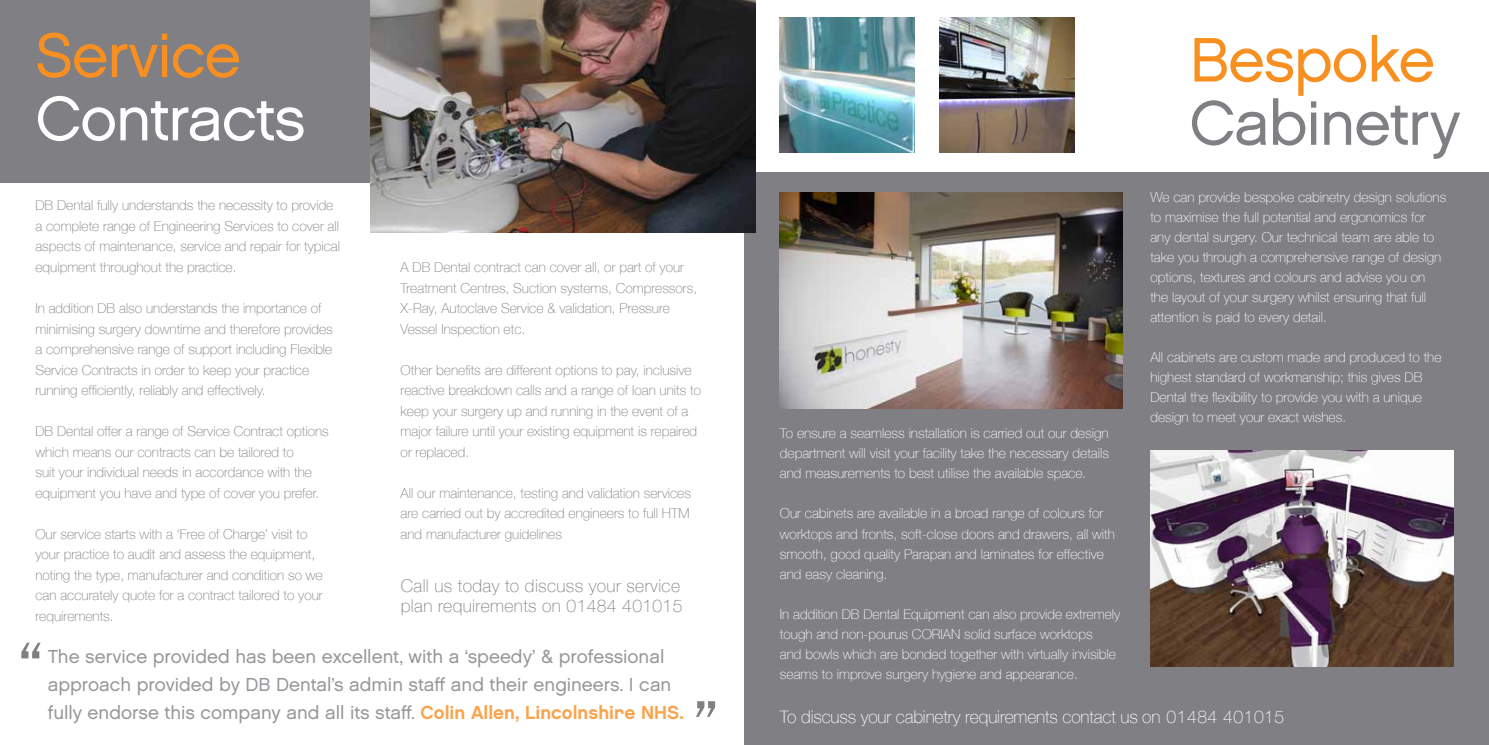
<style>
.page{position:relative;width:1489px;height:745px;background:#fff}
.page>*{position:absolute;margin:0;border:0;box-sizing:border-box;transform-origin:0 0}
.t1{font:73.5px "Franklin Gothic";color:#807f83}
.t2{font:62.5px "Chalet London Nineteen Sixty";letter-spacing:-.02em;color:#f79020}
.t3{font:62.5px "Chalet London Nineteen Sixty";letter-spacing:-.02em;color:#807f83}
.t4{font:62.5px "Chalet London Nineteen Sixty";letter-spacing:-.02em;color:#fff}
.t5{font:18.75px/27.5px "Chalet London Nineteen Sixty";color:#97969a}
.t6{font:100 17.5px/20.5px "Helvetica Neue LT";letter-spacing:.02em;color:#807f83}
.t7{font:100 17.5px "Helvetica Neue LT";letter-spacing:-.01em;color:#fff}
.t8{font:100 13.75px/20.5px "Helvetica Neue LT";color:#807f83}
.t9{font:100 13.75px/20px "Helvetica Neue LT";color:#fff}
.s1{font-family:"Chalet New York Nineteen Eighty";color:#f9a34c}
</style>
<div class="page">
<div style="left:744px;top:172px;width:744px;height:572px;background:#807f83"></div>
<img style="left:780px;top:192px;width:341px;height:216px">
<img style="left:1150px;top:450px;width:303px;height:216px">
<img style="left:939px;top:18px;width:135px;height:134px">
<img style="left:780px;top:18px;width:134px;height:134px">
<div style="left:0;top:0;width:755px;height:182px;background:#807f83"></div>
<img style="left:370px;top:0;width:385px;height:232px">
<h2 class="t2" style="left:35px;top:17px;width:207px">Service</h2>
<h2 class="t4" style="left:35px;top:80px;width:271px">Contracts</h2>
<p class="t8" style="left:35px;top:195px;width:306px">DB Dental fully understands the necessity to provide a complete range of Engineering Services to cover all aspects of maintenance, service and repair for typical equipment throughout the practice.</p>
<p class="t8" style="left:35px;top:297px;width:299px">In addition DB also understands the importance of minimising surgery downtime and therefore provides a comprehensive range of support including Flexible Service Contracts in order to keep your practice running efficiently, reliably and effectively.</p>
<p class="t8" style="left:35px;top:420px;width:295px">DB Dental offer a range of Service Contract options which means our contracts can be tailored to<br>suit your individual needs in accordance with the equipment you have and type of cover you prefer.</p>
<p class="t8" style="left:35px;top:523px;width:289px">Our service starts with a ‘Free of Charge’ visit to your practice to audit and assess the equipment, noting the type, manufacturer and condition so we can accurately quote for a contract tailored to your requirements.</p>
<p class="t8" style="left:400px;top:257px;width:298px">A DB Dental contract can cover all, or part of your Treatment Centres, Suction systems, Compressors, X-Ray, Autoclave Service &amp; validation, Pressure Vessel Inspection etc.</p>
<p class="t8" style="left:400px;top:359px;width:302px">Other benefits are different options to pay, inclusive reactive breakdown calls and a range of loan units to keep your surgery up and running in the event of a major failure until your existing equipment is repaired or replaced.</p>
<p class="t8" style="left:400px;top:482px;width:292px;text-align:justify">All our maintenance, testing and validation services are carried out by accredited engineers to full HTM and manufacturer guidelines</p>
<p class="t6" style="left:401px;top:575px;width:283px">Call us today to discuss your service plan requirements on 01484 401015</p>
<h1 class="t1" style="left:16px;top:621px;width:31px">“</h1>
<h3 class="t5" style="left:48px;top:642px;width:637px">The service provided has been excellent, with a ‘speedy’ &amp; professional approach provided by DB Dental’s admin staff and their engineers. I can fully endorse this company and all its staff. <span class="s1">Colin Allen, Lincolnshire NHS.</span></h3>
<h1 class="t1" style="left:720px;top:737px;width:31px;rotate:-180deg">“</h1>
<h2 class="t2" style="left:1189px;top:21px;width:247px">Bespoke</h2>
<h2 class="t3" style="left:1189px;top:85px;width:273px">Cabinetry</h2>
<p class="t9" style="left:1150px;top:186px;width:297px">We can provide bespoke cabinetry design solutions to maximise the full potential and ergonomics for any dental surgery. Our technical team are able to take you through a comprehensive range of design options, textures and colours and advise you on the layout of your surgery whilst ensuring that full attention is paid to every detail.</p>
<p class="t9" style="left:1150px;top:346px;width:292px">All cabinets are custom made and produced to the highest standard of workmanship; this gives DB Dental the flexibility to provide you with a unique design to meet your exact wishes.</p>
<p class="t9" style="left:780px;top:423px;width:330px;text-align:justify">To ensure a seamless installation is carried out our design department will visit your facility take the necessary details and measurements to best utilise the available space.</p>
<p class="t9" style="left:780px;top:503px;width:336px">Our cabinets are available in a broad range of colours for worktops and fronts, soft-close doors and drawers, all with smooth, good quality Parapan and laminates for effective and easy cleaning.</p>
<p class="t9" style="left:780px;top:603px;width:342px">In addition DB Dental Equipment can also provide extremely tough and non-pourus CORIAN solid surface worktops<br>and bowls which are bonded together with virtually invisible seams to improve surgery hygiene and appearance.</p>
<p class="t7" style="left:780px;top:706px;width:506px">To discuss your cabinetry requirements contact us on 01484 401015</p>
</div>
